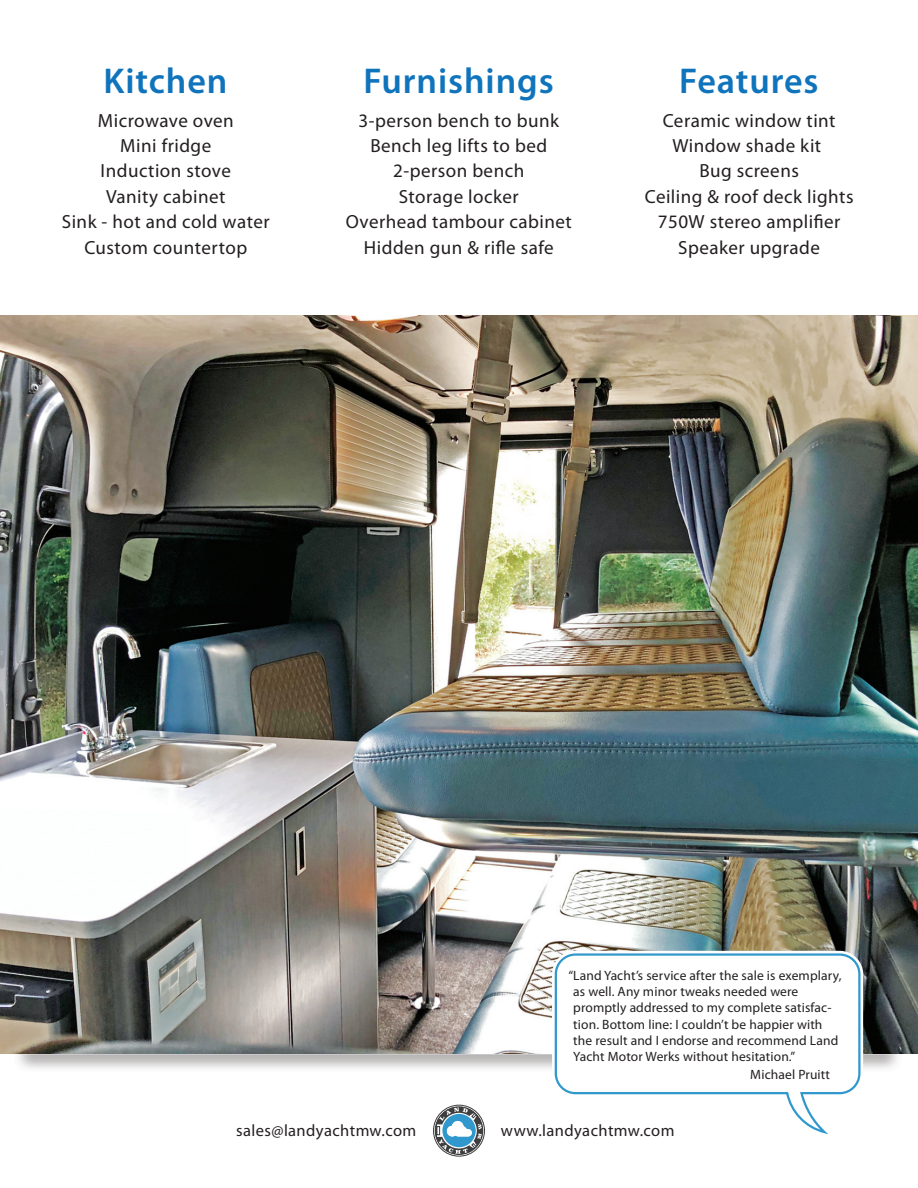
<style>
.page{position:relative;width:918px;height:1188px;background:#fff}
.page>*{position:absolute;margin:0;border:0;box-sizing:border-box;transform-origin:0 0}
.t1{font:600 36px "Myriad Pro";letter-spacing:.025em;color:#1074bc}
.t2{font:19.05px/25.3px "Myriad Pro";letter-spacing:.025em;color:#231f20;text-align:center}
.t3{font:16.5px "Myriad Pro";letter-spacing:.025em;color:#231f20}
.t4{font:13.5px/16.2px "Myriad Pro";letter-spacing:.01em;color:#231f20}
</style>
<div class="page">
<svg style="left:434px;top:1105px;width:50px;height:51px"></svg>
<img style="left:0;top:316px;width:918px;height:738px">
<img style="left:548px;top:947px;width:319px;height:124px">
<svg style="left:554px;top:952px;width:308px;height:183px"></svg>
<h1 class="t1" style="left:103px;top:67px;width:126px">Kitchen</h1>
<p class="t2" style="left:62px;top:109px;width:209px">Microwave oven<br>Mini fridge<br>Induction stove<br>Vanity cabinet<br>Sink - hot and cold water<br>Custom countertop</p>
<h1 class="t1" style="left:363px;top:67px;width:192px">Furnishings</h1>
<p class="t2" style="left:346px;top:109px;width:228px">3-person bench to bunk<br>Bench leg lifts to bed<br>2-person bench<br>Storage locker<br>Overhead tambour cabinet<br>Hidden gun &amp; rifle safe</p>
<h1 class="t1" style="left:679px;top:67px;width:141px">Features</h1>
<p class="t2" style="left:645px;top:109px;width:210px">Ceramic window tint<br>Window shade kit<br>Bug screens<br>Ceiling &amp; roof deck lights<br>750W stereo amplifier<br>Speaker upgrade</p>
<p class="t4" style="left:573px;top:968px;width:270px;text-indent:-5px">“Land Yacht’s service after the sale is exemplary, as well. Any minor tweaks needed were promptly addressed to my complete satisfac&shy;tion. Bottom line: I couldn’t be happier with the result and I endorse and recommend Land Yacht Motor Werks without hesitation.”</p>
<p class="t4" style="left:750px;top:1068px;width:81px">Michael Pruitt</p>
<p class="t3" style="left:236px;top:1124px;width:182px">sales@landyachtmw.com</p>
<p class="t3" style="left:501px;top:1124px;width:175px">www.landyachtmw.com</p>
</div>
